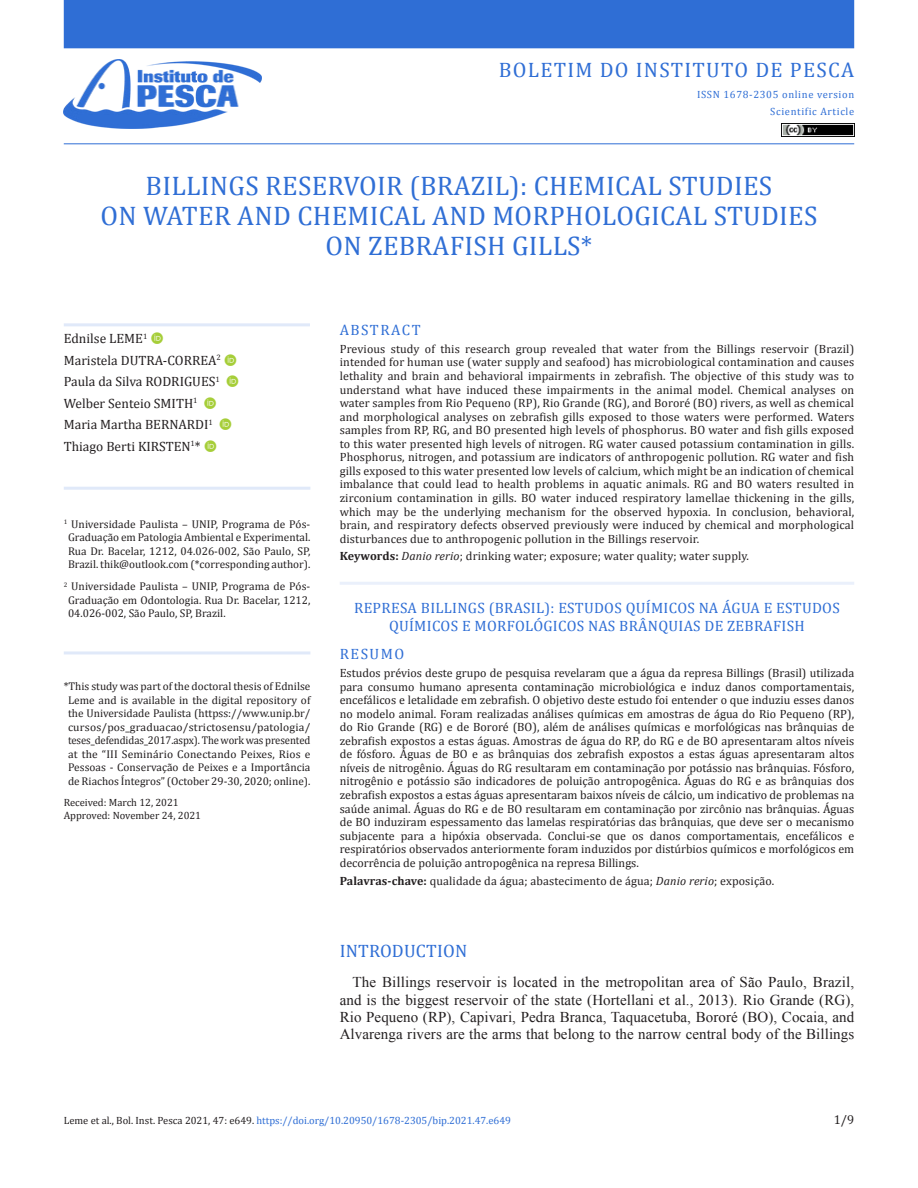
<style>
.page{position:relative;width:918px;height:1188px;background:#fff}
.page>*{position:absolute;margin:0;border:0;box-sizing:border-box;transform-origin:0 0}
.ArticleTitle{font:27px/30px "Cambria";letter-spacing:.01em;color:#2f6ed5;text-align:center}
.t1{font:21px "Cambria";letter-spacing:.06em;color:#2f6ed5}
.Heading1{font:18px "Cambria";letter-spacing:.01em;color:#2f6ed5}
.Paragraph{font:15px/17.2px "Times New Roman";letter-spacing:.005em;color:#231f20;text-align:justify}
.ArticleTitle-Trans1{font:15px/18px "Cambria";letter-spacing:.02em;color:#2f6ed5;text-align:center}
.AbstractTitle{font:15px "Cambria";letter-spacing:.1em;color:#2f6ed5}
.AbstractTitle-Trans1{font:15px "Cambria";letter-spacing:.1em;color:#2f6ed5}
.Authors{font:13.5px "Cambria";color:#231f20}
.t2{font:12.75px "Cambria";color:#231f20}
.Abstract{font:12px/13.5px "Cambria";letter-spacing:.01em;color:#231f20;text-align:justify}
.Abstract-Trans1{font:12px/13.5px "Cambria";color:#231f20;text-align:justify}
.Keywords-Trans1{font:12px "Cambria";letter-spacing:.01em;color:#231f20}
.Keywords{font:12px "Cambria";letter-spacing:.01em;color:#231f20}
.fnSupported-by{font:11.25px/13.5px "Cambria";color:#231f20;text-align:center}
.AffiliationHead{font:11.25px/13.5px "Cambria";color:#231f20;text-align:center}
.AffiliationFooter{font:11.25px/13.5px "Cambria";color:#231f20;text-align:justify}
.t3{font:10.5px "Cambria";color:#2f6ed5}
.History{font:10.5px "Cambria";color:#231f20}
.t4{font:10.5px "Cambria";letter-spacing:.06em;color:#2f6ed5}
.s1{font-weight:700}
.s2{font-style:italic}
.s3{color:#231f20}
</style>
<div class="page">
<img style="left:64px;top:60px;width:197px;height:68px">
<hr style="left:64px;top:143px;width:790px;height:1px;background:#2f6ed5">
<div style="left:64px;top:0;width:790px;height:48px;background:#2f6ed5"></div>
<img style="left:781px;top:123px;width:73px;height:14px">
<hr style="left:64px;top:323px;width:246px;height:3px;background:#e0e9f9">
<hr style="left:340px;top:582px;width:514px;height:3px;background:#eaf0fb">
<hr style="left:64px;top:487px;width:246px;height:3px;background:#e0e9f9">
<hr style="left:64px;top:651px;width:246px;height:3px;background:#e0e9f9">
<h2 class="t1" style="left:499px;top:57px;width:357px">BOLETIM DO INSTITUTO DE PESCA</h2>
<p class="t4" style="left:697px;top:89px;width:159px">ISSN 1678-2305 online version</p>
<p class="t4" style="left:770px;top:106px;width:85px">Scientific Article</p>
<p class="ArticleTitle" style="left:101px;top:171px;width:718px">BILLINGS RESERVOIR (BRAZIL): CHEMICAL STUDIES<br>ON WATER AND CHEMICAL AND MORPHOLOGICAL STUDIES<br>ON ZEBRAFISH GILLS*</p>
<p class="Authors" style="left:64px;top:331px;width:85px">Ednilse LEME<sup>1</sup></p>
<p class="Authors" style="left:64px;top:352px;width:159px">Maristela DUTRA-CORREA<sup>2</sup></p>
<p class="Authors" style="left:64px;top:374px;width:158px">Paula da Silva RODRIGUES<sup>1</sup></p>
<p class="Authors" style="left:64px;top:395px;width:135px">Welber Senteio SMITH<sup>1</sup></p>
<p class="Authors" style="left:64px;top:417px;width:151px">Maria Martha BERNARDI<sup>1</sup></p>
<p class="Authors" style="left:64px;top:438px;width:138px">Thiago Berti KIRSTEN<sup>1</sup>*</p>
<p class="AffiliationHead" style="left:64px;top:517px;width:248px"><sup>1</sup> Universidade Paulista – UNIP, Programa de Pós-Graduação em Patologia Ambiental e Experimental.<br>Rua Dr. Bacelar, 1212, 04.026-002, São Paulo, SP, Brazil. thik@outlook.com (*corresponding author).</p>
<p class="AffiliationFooter" style="left:68px;top:580px;width:244px;text-indent:-4px"><sup>2</sup> Universidade Paulista – UNIP, Programa de Pós-Graduação em Odontologia. Rua Dr. Bacelar, 1212, 04.026-002, São Paulo, SP, Brazil.</p>
<p class="fnSupported-by" style="left:64px;top:680px;width:248px">*This study was part of the doctoral thesis of Ednilse Leme and is available in the digital repository of the Universidade Paulista (httpss://www.unip.br/ cursos/pos_graduacao/strictosensu/patologia/ teses_defendidas_2017.aspx). The work was presented at the “III Seminário Conectando Peixes, Rios e Pessoas - Conservação de Peixes e a Importância de Riachos Íntegros” (October 29-30, 2020; online).</p>
<p class="History" style="left:64px;top:796px;width:117px">Received: March 12, 2021</p>
<p class="History" style="left:64px;top:809px;width:139px">Approved: November 24, 2021</p>
<p class="AbstractTitle" style="left:340px;top:321px;width:82px">ABSTRACT</p>
<p class="Abstract" style="left:340px;top:342px;width:516px">Previous study of this research group revealed that water from the Billings reservoir (Brazil) intended for human use (water supply and seafood) has microbiological contamination and causes lethality and brain and behavioral impairments in zebrafish. The objective of this study was to understand what have induced these impairments in the animal model. Chemical analyses on water samples from Rio Pequeno (RP), Rio Grande (RG), and Bororé (BO) rivers, as well as chemical and morphological analyses on zebrafish gills exposed to those waters were performed. Waters samples from RP, RG, and BO presented high levels of phosphorus. BO water and fish gills exposed to this water presented high levels of nitrogen. RG water caused potassium contamination in gills.<br>Phosphorus, nitrogen, and potassium are indicators of anthropogenic pollution. RG water and fish gills exposed to this water presented low levels of calcium, which might be an indication of chemical imbalance that could lead to health problems in aquatic animals. RG and BO waters resulted in zirconium contamination in gills. BO water induced respiratory lamellae thickening in the gills, which may be the underlying mechanism for the observed hypoxia. In conclusion, behavioral, brain, and respiratory defects observed previously were induced by chemical and morphological disturbances due to anthropogenic pollution in the Billings reservoir.</p>
<p class="Keywords" style="left:340px;top:549px;width:411px"><span class="s1">Keywords:</span> <span class="s2">Danio rerio</span>; drinking water; exposure; water quality; water supply.</p>
<p class="ArticleTitle-Trans1" style="left:354px;top:598px;width:487px">REPRESA BILLINGS (BRASIL): ESTUDOS QUÍMICOS NA ÁGUA E ESTUDOS<br>QUÍMICOS E MORFOLÓGICOS NAS BRÂNQUIAS DE ZEBRAFISH</p>
<p class="AbstractTitle-Trans1" style="left:340px;top:645px;width:66px">RESUMO</p>
<p class="Abstract-Trans1" style="left:340px;top:666px;width:516px">Estudos prévios deste grupo de pesquisa revelaram que a água da represa Billings (Brasil) utilizada para consumo humano apresenta contaminação microbiológica e induz danos comportamentais, encefálicos e letalidade em zebrafish. O objetivo deste estudo foi entender o que induziu esses danos no modelo animal. Foram realizadas análises químicas em amostras de água do Rio Pequeno (RP), do Rio Grande (RG) e de Bororé (BO), além de análises químicas e morfológicas nas brânquias de zebrafish expostos a estas águas. Amostras de água do RP, do RG e de BO apresentaram altos níveis de fósforo. Águas de BO e as brânquias dos zebrafish expostos a estas águas apresentaram altos níveis de nitrogênio. Águas do RG resultaram em contaminação por potássio nas brânquias. Fósforo, nitrogênio e potássio são indicadores de poluição antropogênica. Águas do RG e as brânquias dos zebrafish expostos a estas águas apresentaram baixos níveis de cálcio, um indicativo de problemas na saúde animal. Águas do RG e de BO resultaram em contaminação por zircônio nas brânquias. Águas de BO induziram espessamento das lamelas respiratórias das brânquias, que deve ser o mecanismo subjacente para a hipóxia observada. Conclui-se que os danos comportamentais, encefálicos e respiratórios observados anteriormente foram induzidos por distúrbios químicos e morfológicos em decorrência de poluição antropogênica na represa Billings.</p>
<p class="Keywords-Trans1" style="left:340px;top:873px;width:436px"><span class="s1">Palavras-chave:</span> qualidade da água; abastecimento de água; <span class="s2">Danio rerio</span>; exposição.</p>
<p class="Heading1" style="left:340px;top:940px;width:129px">INTRODUCTION</p>
<p class="Paragraph" style="left:340px;top:973px;width:516px;text-indent:13px">The Billings reservoir is located in the metropolitan area of São Paulo, Brazil, and is the biggest reservoir of the state (Hortellani et al., 2013). Rio Grande (RG), Rio Pequeno (RP), Capivari, Pedra Branca, Taquacetuba, Bororé (BO), Cocaia, and Alvarenga rivers are the arms that belong to the narrow central body of the Billings</p>
<p class="t3" style="left:64px;top:1114px;width:449px"><span class="s3">Leme et al., Bol. Inst. Pesca 2021, 47: e649.</span> https://doi.org/10.20950/1678-2305/bip.2021.47.e649</p>
<p class="t2" style="left:834px;top:1112px;width:22px">1/9</p>
</div>
